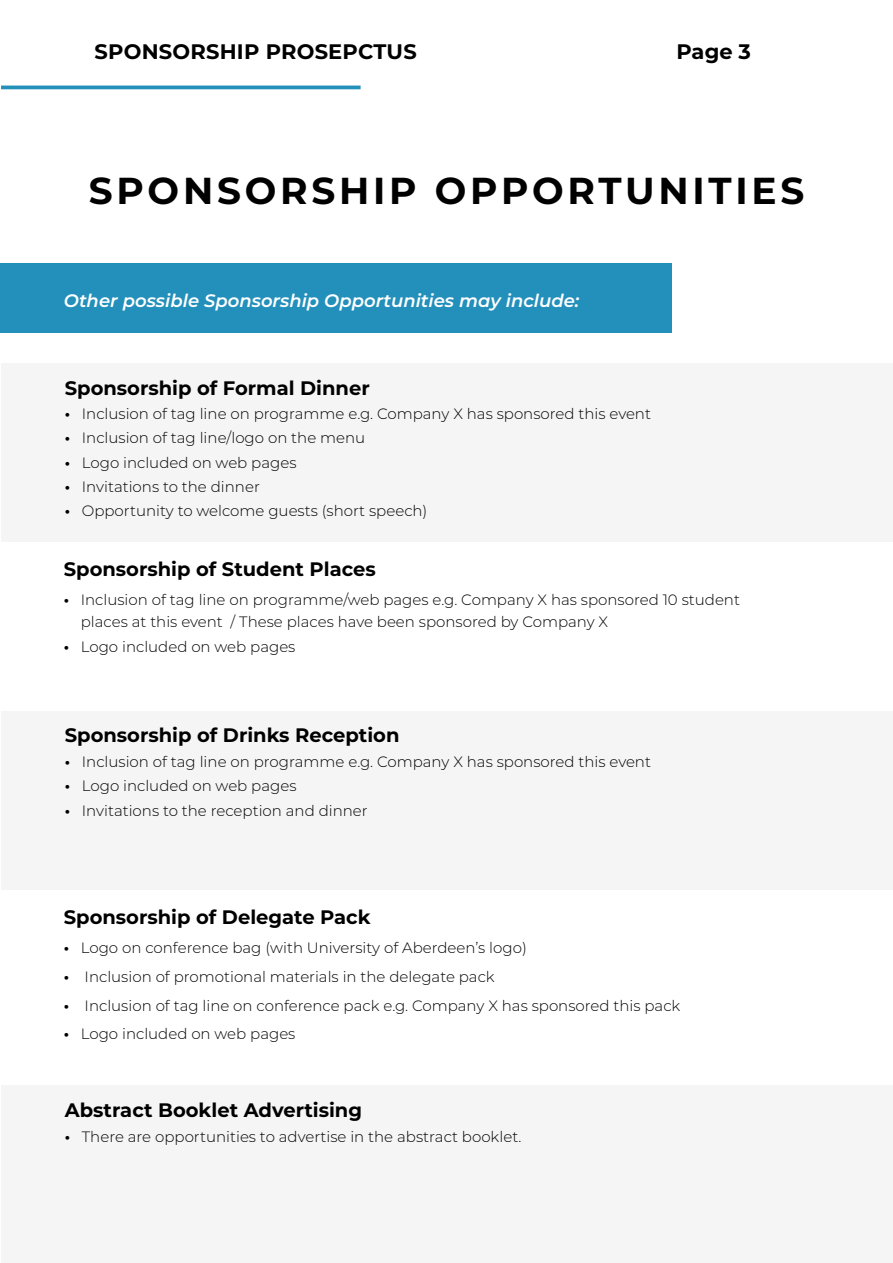
<style>
.page{position:relative;width:893px;height:1263px;background:#fff}
.page>*{position:absolute;margin:0;border:0;box-sizing:border-box;transform-origin:0 0}
.t1{font:700 37.5px "Montserrat";letter-spacing:.1em;color:#000}
.t2{font:700 21px "Montserrat";letter-spacing:.01em;color:#000}
.Sponsorship_of{font:700 19.5px "Montserrat";color:#000}
.white_bold_italic{font:italic 600 18px "Montserrat";color:#fff}
.bullet{font:300 15px/22.5px "Montserrat";color:#000}
.bullet_1_5mm_before{font:300 15px "Montserrat";color:#000}
.s1{font-weight:700}
</style>
<div class="page">
<hr style="left:1px;top:86px;width:360px;height:3px;background:#2390bb">
<div style="left:0;top:264px;width:672px;height:69px;background:#2390bb"></div>
<div style="left:1px;top:363px;width:892px;height:178px;background:#f5f5f5"></div>
<div style="left:1px;top:711px;width:892px;height:178px;background:#f5f5f5"></div>
<div style="left:1px;top:1086px;width:892px;height:177px;background:#f5f5f5"></div>
<h2 class="t2" style="left:95px;top:36px;width:324px">SPONSORSHIP PROSEPCTUS</h2>
<h2 class="t2" style="left:676px;top:36px;width:76px">Page 3</h2>
<p class="t1" style="left:89px;top:164px;width:717px">SPONSORSHIP OPPORTUNITIES</p>
<p class="white_bold_italic" style="left:64px;top:288px;width:517px">Other possible Sponsorship Opportunities may include:</p>
<p class="Sponsorship_of" style="left:65px;top:373px;width:307px">Sponsorship of Formal Dinner</p>
<p class="bullet_1_5mm_before" style="left:65px;top:403px;width:588px"><span class="s1">•</span> Inclusion of tag line on programme e.g. Company X has sponsored this event</p>
<p class="bullet" style="left:65px;top:426px;width:302px"><span class="s1">•</span> Inclusion of tag line/logo on the menu</p>
<p class="bullet" style="left:65px;top:451px;width:233px"><span class="s1">•</span> Logo included on web pages</p>
<p class="bullet" style="left:65px;top:475px;width:197px"><span class="s1">•</span> Invitations to the dinner</p>
<p class="bullet" style="left:65px;top:499px;width:364px"><span class="s1">•</span> Opportunity to welcome guests (short speech)</p>
<p class="Sponsorship_of" style="left:64px;top:555px;width:314px">Sponsorship of Student Places</p>
<p class="bullet" style="left:81px;top:588px;width:661px;text-indent:-17px"><span class="s1">•</span> Inclusion of tag line on programme/web pages e.g. Company X has sponsored 10 student places at this event / These places have been sponsored by Company X</p>
<p class="bullet" style="left:64px;top:635px;width:233px"><span class="s1">•</span> Logo included on web pages</p>
<p class="Sponsorship_of" style="left:65px;top:721px;width:336px">Sponsorship of Drinks Reception</p>
<p class="bullet_1_5mm_before" style="left:65px;top:751px;width:588px"><span class="s1">•</span> Inclusion of tag line on programme e.g. Company X has sponsored this event</p>
<p class="bullet" style="left:65px;top:774px;width:233px"><span class="s1">•</span> Logo included on web pages</p>
<p class="bullet" style="left:65px;top:798px;width:304px"><span class="s1">•</span> Invitations to the reception and dinner</p>
<p class="Sponsorship_of" style="left:64px;top:903px;width:308px">Sponsorship of Delegate Pack</p>
<p class="bullet" style="left:64px;top:936px;width:465px"><span class="s1">•</span> Logo on conference bag (with University of Aberdeen’s logo)</p>
<p class="bullet" style="left:64px;top:965px;width:432px"><span class="s1">•</span> Inclusion of promotional materials in the delegate pack</p>
<p class="bullet" style="left:64px;top:993px;width:618px"><span class="s1">•</span> Inclusion of tag line on conference pack e.g. Company X has sponsored this pack</p>
<p class="bullet" style="left:64px;top:1022px;width:233px"><span class="s1">•</span> Logo included on web pages</p>
<p class="Sponsorship_of" style="left:65px;top:1096px;width:299px">Abstract Booklet Advertising</p>
<p class="bullet" style="left:65px;top:1125px;width:458px"><span class="s1">•</span> There are opportunities to advertise in the abstract booklet.</p>
</div>
